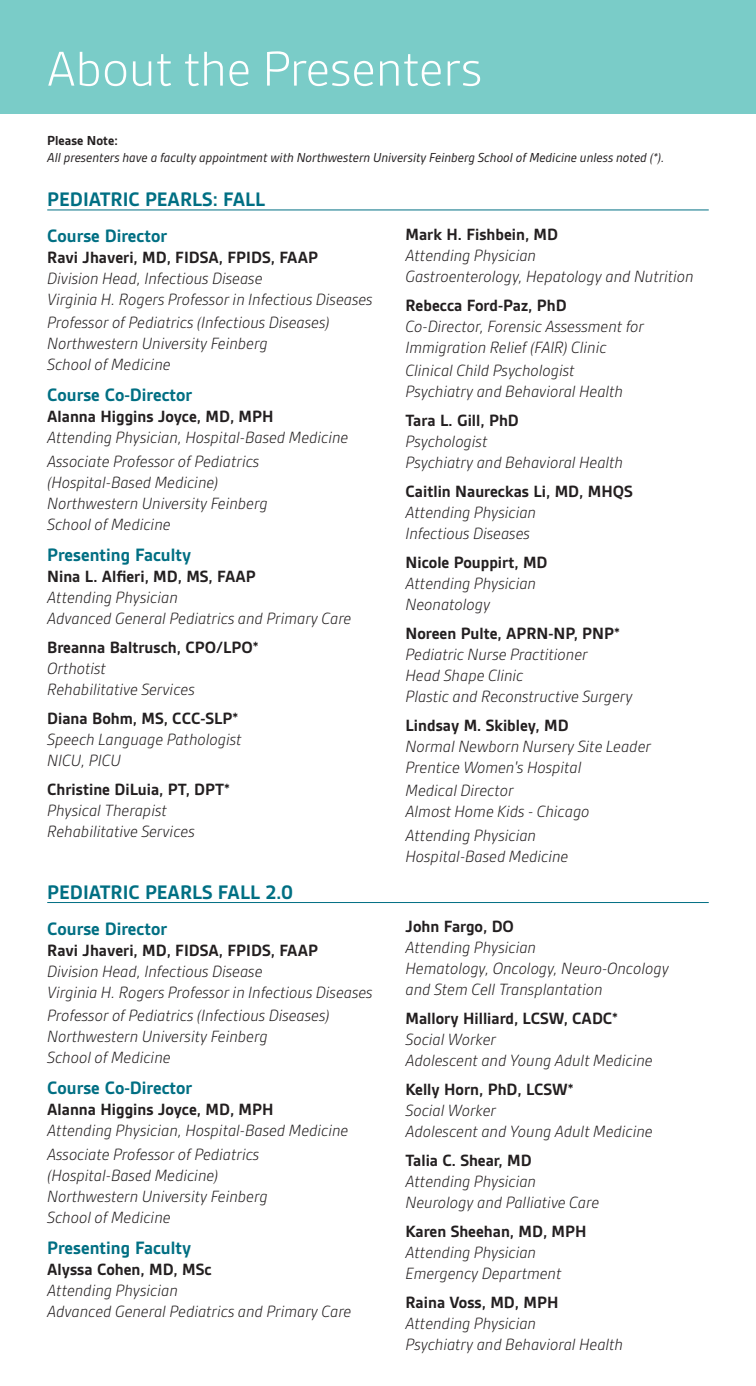
<style>
.page{position:relative;width:756px;height:1386px;background:#fff}
.page>*{position:absolute;margin:0;border:0;box-sizing:border-box;transform-origin:0 0}
.t1{font:300 52.5px "Gesta";color:#fff}
.t2{font:700 21px "Gesta";color:#006f83}
.t3{font:700 19.25px "Gesta";color:#006f83}
.t4{font:italic 300 17.5px/21px "Gesta";color:#231f20}
.t5{font:700 17.5px "Gesta";color:#231f20}
.t6{font:italic 14px "Gesta";color:#231f20}
.t7{font:700 14px "Gesta";color:#231f20}
</style>
<div class="page">
<hr style="left:47px;top:210px;width:662px;height:1px;background:#006f83">
<hr style="left:47px;top:902px;width:662px;height:1px;background:#006f83">
<div style="left:0;top:0;width:756px;height:113px;background:#7accc8"></div>
<h1 class="t1" style="left:47px;top:41px;width:437px">About the Presenters</h1>
<p class="t7" style="left:47px;top:133px;width:72px">Please Note:</p>
<p class="t6" style="left:47px;top:150px;width:619px">All presenters have a faculty appointment with Northwestern University Feinberg School of Medicine unless noted (*).</p>
<p class="t2" style="left:47px;top:188px;width:220px">PEDIATRIC PEARLS: FALL</p>
<p class="t3" style="left:47px;top:225px;width:121px">Course Director</p>
<p class="t5" style="left:47px;top:248px;width:272px">Ravi Jhaveri, MD, FIDSA, FPIDS, FAAP</p>
<p class="t4" style="left:47px;top:268px;width:327px">Division Head, Infectious Disease<br>Virginia H. Rogers Professor in Infectious Diseases</p>
<p class="t4" style="left:47px;top:312px;width:284px">Professor of Pediatrics (Infectious Diseases)<br>Northwestern University Feinberg<br>School of Medicine</p>
<p class="t3" style="left:47px;top:385px;width:147px">Course Co-Director</p>
<p class="t5" style="left:47px;top:407px;width:228px">Alanna Higgins Joyce, MD, MPH</p>
<p class="t4" style="left:47px;top:426px;width:303px;line-height:23.4px">Attending Physician, Hospital-Based Medicine<br>Associate Professor of Pediatrics</p>
<p class="t4" style="left:47px;top:472px;width:222px">(Hospital-Based Medicine)<br>Northwestern University Feinberg<br>School of Medicine</p>
<p class="t3" style="left:47px;top:544px;width:146px">Presenting Faculty</p>
<p class="t5" style="left:47px;top:567px;width:210px">Nina L. Alfieri, MD, MS, FAAP</p>
<p class="t4" style="left:47px;top:587px;width:306px">Attending Physician<br>Advanced General Pediatrics and Primary Care</p>
<p class="t5" style="left:47px;top:638px;width:213px">Breanna Baltrusch, CPO/LPO*</p>
<p class="t4" style="left:47px;top:658px;width:149px">Orthotist<br>Rehabilitative Services</p>
<p class="t5" style="left:47px;top:709px;width:193px">Diana Bohm, MS, CCC-SLP*</p>
<p class="t4" style="left:47px;top:729px;width:196px">Speech Language Pathologist<br>NICU, PICU</p>
<p class="t5" style="left:47px;top:779px;width:184px">Christine DiLuia, PT, DPT*</p>
<p class="t4" style="left:47px;top:799px;width:149px">Physical Therapist<br>Rehabilitative Services</p>
<p class="t5" style="left:406px;top:225px;width:154px">Mark H. Fishbein, MD</p>
<p class="t4" style="left:406px;top:245px;width:290px">Attending Physician<br>Gastroenterology, Hepatology and Nutrition</p>
<p class="t5" style="left:406px;top:296px;width:163px">Rebecca Ford-Paz, PhD</p>
<p class="t4" style="left:406px;top:316px;width:240px">Co-Director, Forensic Assessment for<br>Immigration Relief (FAIR) Clinic</p>
<p class="t4" style="left:406px;top:360px;width:219px">Clinical Child Psychologist<br>Psychiatry and Behavioral Health</p>
<p class="t5" style="left:406px;top:411px;width:115px">Tara L. Gill, PhD</p>
<p class="t4" style="left:406px;top:431px;width:219px">Psychologist<br>Psychiatry and Behavioral Health</p>
<p class="t5" style="left:406px;top:482px;width:229px">Caitlin Naureckas Li, MD, MHQS</p>
<p class="t4" style="left:406px;top:502px;width:132px">Attending Physician<br>Infectious Diseases</p>
<p class="t5" style="left:406px;top:553px;width:144px">Nicole Pouppirt, MD</p>
<p class="t4" style="left:406px;top:573px;width:132px">Attending Physician<br>Neonatology</p>
<p class="t5" style="left:406px;top:624px;width:216px">Noreen Pulte, APRN-NP, PNP*</p>
<p class="t4" style="left:406px;top:644px;width:229px">Pediatric Nurse Practitioner<br>Head Shape Clinic<br>Plastic and Reconstructive Surgery</p>
<p class="t5" style="left:406px;top:715px;width:165px">Lindsay M. Skibley, MD</p>
<p class="t4" style="left:406px;top:736px;width:247px">Normal Newborn Nursery Site Leader<br>Prentice Women's Hospital</p>
<p class="t4" style="left:406px;top:780px;width:186px">Medical Director<br>Almost Home Kids - Chicago</p>
<p class="t4" style="left:406px;top:825px;width:164px">Attending Physician<br>Hospital-Based Medicine</p>
<p class="t2" style="left:47px;top:880px;width:247px">PEDIATRIC PEARLS FALL 2.0</p>
<p class="t3" style="left:47px;top:918px;width:121px">Course Director</p>
<p class="t5" style="left:47px;top:940px;width:272px">Ravi Jhaveri, MD, FIDSA, FPIDS, FAAP</p>
<p class="t4" style="left:47px;top:960px;width:327px">Division Head, Infectious Disease<br>Virginia H. Rogers Professor in Infectious Diseases</p>
<p class="t4" style="left:47px;top:1005px;width:284px">Professor of Pediatrics (Infectious Diseases)<br>Northwestern University Feinberg<br>School of Medicine</p>
<p class="t3" style="left:47px;top:1077px;width:147px">Course Co-Director</p>
<p class="t5" style="left:47px;top:1100px;width:228px">Alanna Higgins Joyce, MD, MPH</p>
<p class="t4" style="left:47px;top:1119px;width:303px;line-height:23.4px">Attending Physician, Hospital-Based Medicine<br>Associate Professor of Pediatrics</p>
<p class="t4" style="left:47px;top:1164px;width:222px">(Hospital-Based Medicine)<br>Northwestern University Feinberg<br>School of Medicine</p>
<p class="t3" style="left:47px;top:1237px;width:146px">Presenting Faculty</p>
<p class="t5" style="left:47px;top:1259px;width:166px">Alyssa Cohen, MD, MSc</p>
<p class="t4" style="left:47px;top:1279px;width:306px">Attending Physician<br>Advanced General Pediatrics and Primary Care</p>
<p class="t5" style="left:406px;top:917px;width:110px">John Fargo, DO</p>
<p class="t4" style="left:406px;top:937px;width:265px">Attending Physician<br>Hematology, Oncology, Neuro-Oncology and Stem Cell Transplantation</p>
<p class="t5" style="left:406px;top:1009px;width:214px">Mallory Hilliard, LCSW, CADC*</p>
<p class="t4" style="left:406px;top:1029px;width:249px">Social Worker<br>Adolescent and Young Adult Medicine</p>
<p class="t5" style="left:406px;top:1080px;width:170px">Kelly Horn, PhD, LCSW*</p>
<p class="t4" style="left:406px;top:1100px;width:249px">Social Worker<br>Adolescent and Young Adult Medicine</p>
<p class="t5" style="left:406px;top:1151px;width:128px">Talia C. Shear, MD</p>
<p class="t4" style="left:406px;top:1171px;width:195px">Attending Physician<br>Neurology and Palliative Care</p>
<p class="t5" style="left:406px;top:1222px;width:183px">Karen Sheehan, MD, MPH</p>
<p class="t4" style="left:406px;top:1242px;width:157px">Attending Physician<br>Emergency Department</p>
<p class="t5" style="left:406px;top:1293px;width:154px">Raina Voss, MD, MPH</p>
<p class="t4" style="left:406px;top:1313px;width:219px">Attending Physician<br>Psychiatry and Behavioral Health</p>
</div>
